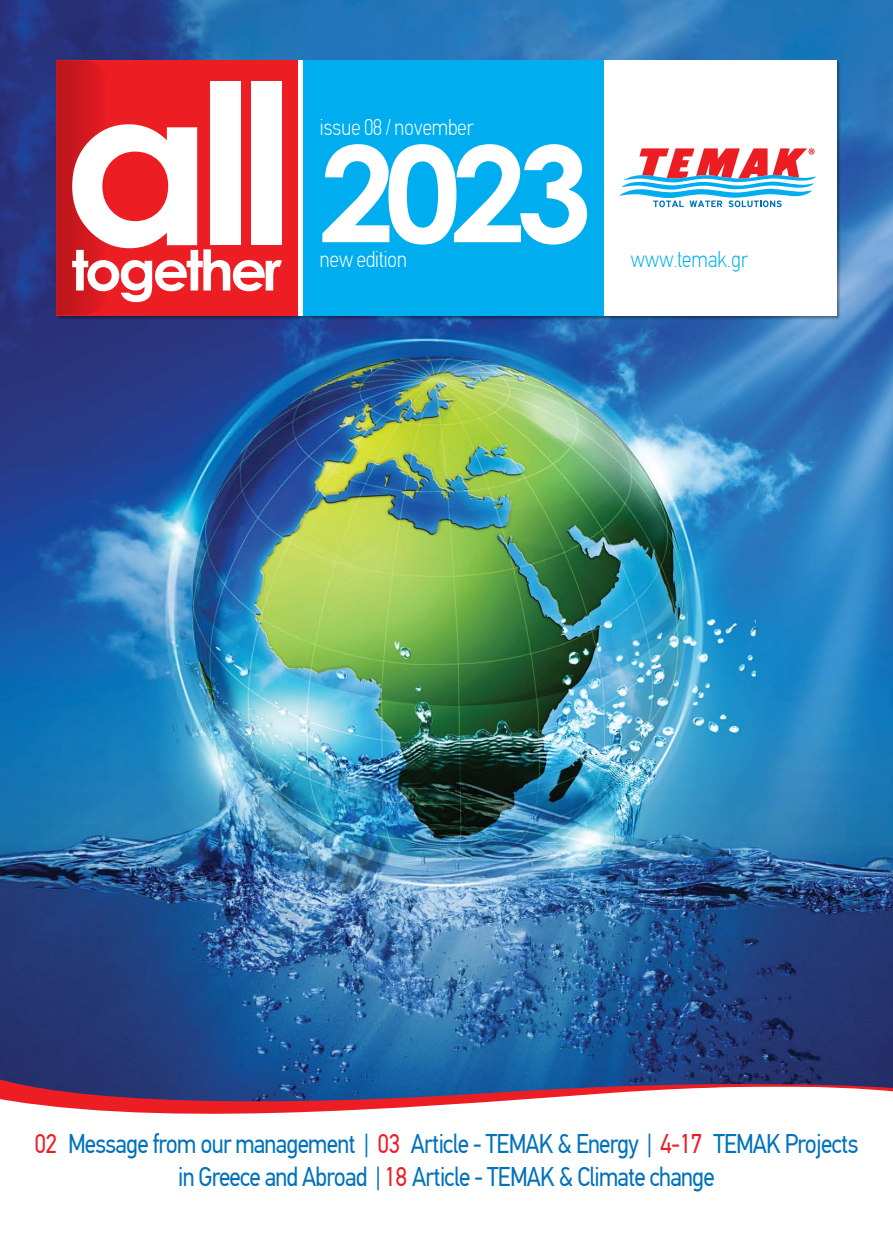
<style>
.page{position:relative;width:893px;height:1234px;background:#fff}
.page>*{position:absolute;margin:0;border:0;box-sizing:border-box;transform-origin:0 0}
.t1{font:700 133.05px "Century Gothic";color:#fff}
.t2{font:27px/32.4px "PF Din Text Pro";letter-spacing:-.03em;color:#0072bc;text-align:center;scale:.87 1}
.t3{font:100 condensed 22.8px "PF Din Text";letter-spacing:-.025em;color:#fff}
.t4{font:100 condensed 22.8px "PF Din Text";letter-spacing:-.025em;color:#00aeef}
.s1{color:#ed1d24}
</style>
<div class="page">
<div style="left:0;top:0;width:893px;height:1113px;background:#000;opacity:.35"></div>
<svg style="left:0;top:1071px;width:893px;height:43px"></svg>
<div style="left:57px;top:60px;width:783px;height:259px;background:#000;opacity:.35"></div>
<div style="left:589px;top:60px;width:247px;height:255px;background:#fff"></div>
<div style="left:78px;top:60px;width:526px;height:255px;background:#00aeef"></div>
<div style="left:57px;top:60px;width:242px;height:255px;background:#ed1d24"></div>
<div style="left:298px;top:60px;width:5px;height:255px;background:#fff"></div>
<svg style="left:619px;top:148px;width:197px;height:59px"></svg>
<svg style="left:56px;top:61px;width:226px;height:254px"></svg>
<div style="left:211px;top:82px;width:30px;height:163px;background:#fff"></div>
<div style="left:252px;top:82px;width:30px;height:163px;background:#fff"></div>
<p class="t3" style="left:319px;top:114px;width:156px">issue 08 / november</p>
<h1 class="t1" style="left:319px;top:93px;width:274px">2023</h1>
<p class="t3" style="left:319px;top:246px;width:89px">new edition</p>
<p class="t4" style="left:630px;top:246px;width:119px">www.temak.gr</p>
<p class="t2" style="left:35px;top:1127px;width:948px"><span class="s1">02</span> Message from our management | <span class="s1">03</span> Article - ΤΕΜΑΚ &amp; Εnergy | <span class="s1">4-17</span> ΤΕΜΑΚ Projects in Greece and Abroad | <span class="s1">18</span> Article - ΤΕΜΑΚ &amp; Climate change</p>
</div>
